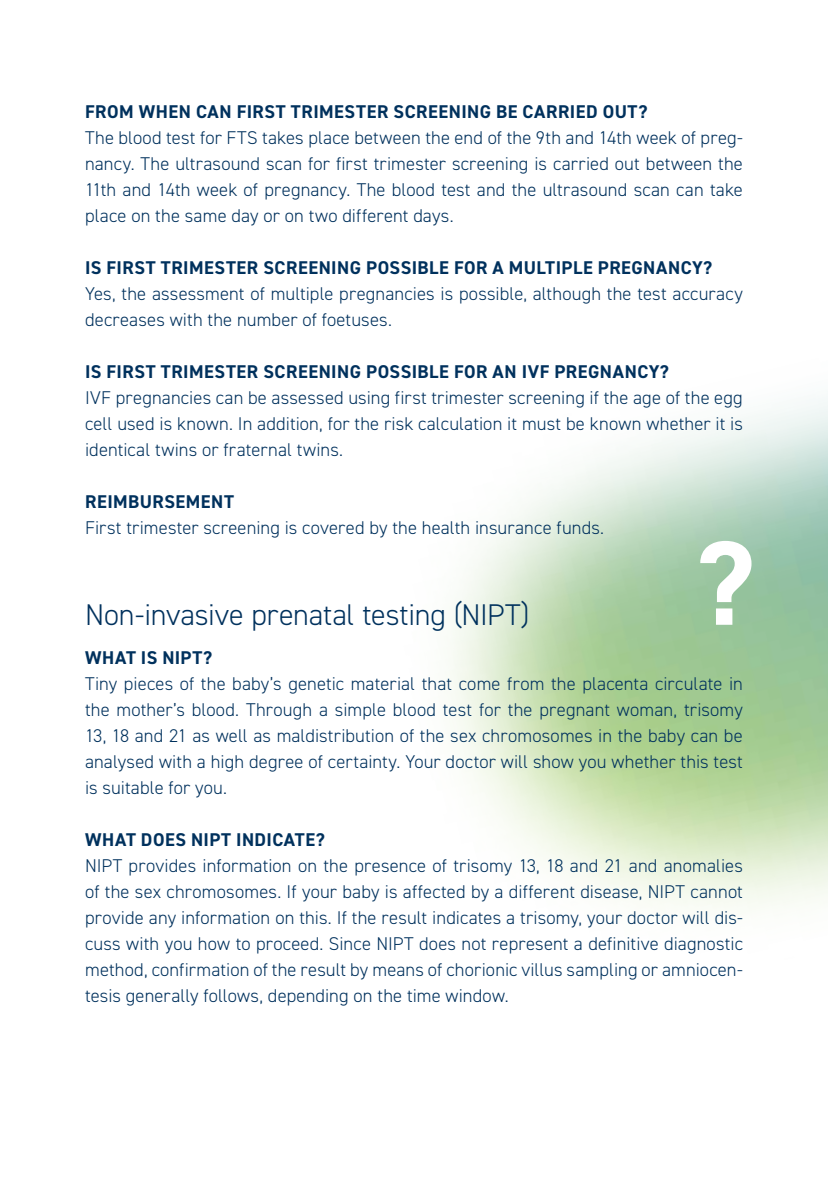
<style>
.page{position:relative;width:828px;height:1191px;background:#fff}
.page>*{position:absolute;margin:0;border:0;box-sizing:border-box;transform-origin:0 0}
.t1{font:700 120px "DIN2014";color:#fff}
.t2{font:300 30px "DIN2014";letter-spacing:-.01em;color:#00315d}
.t3{font:300 18.4px/26px "DIN2014";letter-spacing:.01em;color:#00315d;text-align:justify}
.t4{font:700 18.4px "DIN2014";letter-spacing:.025em;color:#00315d}
</style>
<div class="page">
<p class="t4" style="left:85px;top:99px;width:564px">FROM WHEN CAN FIRST TRIMESTER SCREENING BE CARRIED OUT?</p>
<p class="t3" style="left:85px;top:124px;width:659px">The blood test for FTS takes place between the end of the 9th and 14th week of preg&shy;nancy. The ultrasound scan for first trimester screening is carried out between the 11th and 14th week of pregnancy. The blood test and the ultrasound scan can take place on the same day or on two different days.</p>
<p class="t4" style="left:85px;top:255px;width:628px">IS FIRST TRIMESTER SCREENING POSSIBLE FOR A MULTIPLE PREGNANCY?</p>
<p class="t3" style="left:85px;top:280px;width:659px">Yes, the assessment of multiple pregnancies is possible, although the test accuracy decreases with the number of foetuses.</p>
<p class="t4" style="left:85px;top:359px;width:585px">IS FIRST TRIMESTER SCREENING POSSIBLE FOR AN IVF PREGNANCY?</p>
<p class="t3" style="left:85px;top:384px;width:659px">IVF pregnancies can be assessed using first trimester screening if the age of the egg cell used is known. In addition, for the risk calculation it must be known whether it is identical twins or fraternal twins.</p>
<p class="t4" style="left:85px;top:489px;width:150px">REIMBURSEMENT</p>
<p class="t3" style="left:85px;top:514px;width:520px">First trimester screening is covered by the health insurance funds.</p>
<h1 class="t1" style="left:696px;top:503px;width:60px">?</h1>
<h2 class="t2" style="left:85px;top:596px;width:446px">Non-invasive prenatal testing (NIPT)</h2>
<p class="t4" style="left:85px;top:645px;width:129px">WHAT IS NIPT?</p>
<p class="t3" style="left:85px;top:670px;width:659px">Tiny pieces of the baby’s genetic material that come from the placenta circulate in the mother’s blood. Through a simple blood test for the pregnant woman, trisomy 13, 18 and 21 as well as maldistribution of the sex chromosomes in the baby can be analysed with a high degree of certainty. Your doctor will show you whether this test is suitable for you.</p>
<p class="t4" style="left:85px;top:827px;width:241px">WHAT DOES NIPT INDICATE?</p>
<p class="t3" style="left:85px;top:852px;width:659px">NIPT provides information on the presence of trisomy 13, 18 and 21 and anomalies of the sex chromosomes. If your baby is affected by a different disease, NIPT cannot provide any information on this. If the result indicates a trisomy, your doctor will dis&shy;cuss with you how to proceed. Since NIPT does not represent a definitive diagnostic method, confirmation of the result by means of chorionic villus sampling or amniocen&shy;tesis generally follows, depending on the time window.</p>
</div>
